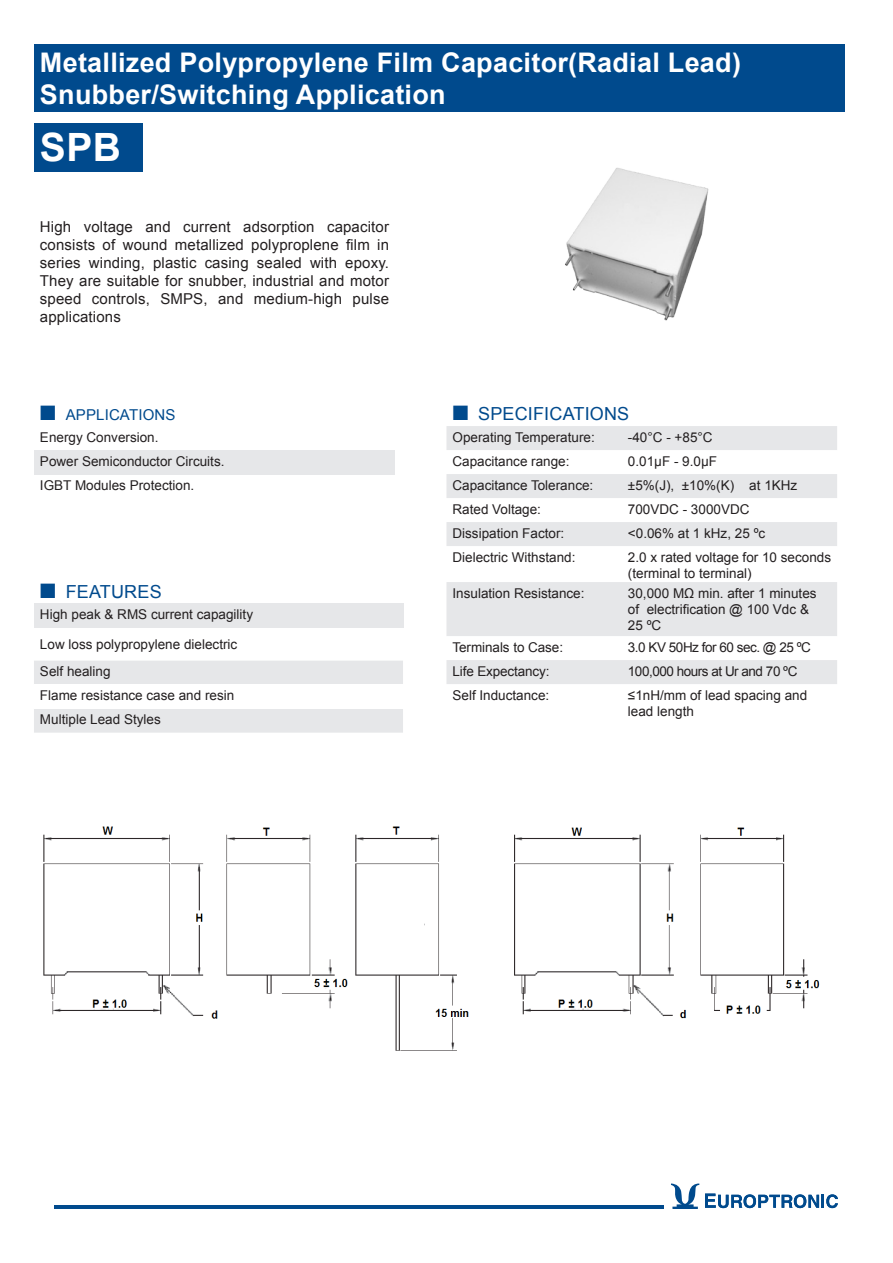
<style>
.page{position:relative;width:893px;height:1263px;background:#fff}
.page>*{position:absolute;margin:0;border:0;box-sizing:border-box;transform-origin:0 0}
.t1{font:700 39px "Arial";color:#fff}
.t2{font:700 27px/32.4px "Arial";letter-spacing:.01em;color:#fff}
.t3{font:18px "Arial";letter-spacing:.01em;color:#004a8d}
.t4{font:15px/18px "Arial";letter-spacing:.01em;color:#231f20;text-align:justify}
.t5{font:15px "Arial";letter-spacing:.01em;color:#004a8d}
.t6{font:13.5px/16.2px "Arial";color:#231f20}
.t7{font:13.5px "Arial";letter-spacing:-.035em;color:#231f20}
.s1{font-family:"Lucida Console";font-size:27px}
</style>
<div class="page">
<svg style="left:671px;top:1183px;width:28px;height:26px"></svg>
<svg style="left:705px;top:1193px;width:133px;height:15px"></svg>
<hr style="left:54px;top:1205px;width:609px;height:3px;background:#004a8d">
<div style="left:34px;top:44px;width:810px;height:68px;background:#004a8d"></div>
<div style="left:34px;top:124px;width:108px;height:48px;background:#004a8d"></div>
<svg style="left:34px;top:474px;width:360px;height:1px"></svg>
<div style="left:34px;top:450px;width:360px;height:24px;background:#e6e7e9"></div>
<div style="left:34px;top:604px;width:369px;height:24px;background:#e6e7e9"></div>
<div style="left:34px;top:661px;width:369px;height:72px;background:#e6e7e9"></div>
<div style="left:34px;top:685px;width:369px;height:24px;background:#fff"></div>
<svg style="left:446px;top:426px;width:391px;height:258px"></svg>
<div style="left:446px;top:582px;width:391px;height:54px;background:#e6e7e9"></div>
<img style="left:565px;top:168px;width:144px;height:153px">
<img style="left:43px;top:826px;width:777px;height:225px">
<h2 class="t2" style="left:40px;top:47px;width:702px">Metallized Polypropylene Film Capacitor(Radial Lead)<br>Snubber/Switching Application</h2>
<h1 class="t1" style="left:40px;top:121px;width:82px">SPB</h1>
<p class="t4" style="left:40px;top:218px;width:351px">High voltage and current adsorption capacitor consists of wound metallized polyproplene film in series winding, plastic casing sealed with epoxy.<br>They are suitable for snubber, industrial and motor speed controls, SMPS, and medium-high pulse applications</p>
<p class="t5" style="left:40px;top:405px;width:137px"><span class="s1">■</span> APPLICATIONS</p>
<p class="t6" style="left:40px;top:425px;width:186px;line-height:24px">Energy Conversion.<br>Power Semiconductor Circuits.<br>IGBT Modules Protection.</p>
<h3 class="t3" style="left:40px;top:580px;width:123px"><span class="s1">■</span> FEATURES</h3>
<p class="t6" style="left:40px;top:607px;width:215px">High peak &amp; RMS current capagility</p>
<p class="t6" style="left:40px;top:631px;width:199px;line-height:27px">Low loss polypropylene dielectric<br>Self healing</p>
<p class="t6" style="left:40px;top:684px;width:196px;line-height:24px">Flame resistance case and resin<br>Multiple Lead Styles</p>
<h3 class="t3" style="left:452px;top:402px;width:178px"><span class="s1">■</span> SPECIFICATIONS</h3>
<p class="t6" style="left:452px;top:429px;width:144px">Operating Temperature:</p>
<p class="t6" style="left:628px;top:429px;width:86px">-40°C - +85°C</p>
<p class="t6" style="left:452px;top:453px;width:119px">Capacitance range:</p>
<p class="t6" style="left:628px;top:453px;width:91px">0.01μF - 9.0μF</p>
<p class="t6" style="left:452px;top:477px;width:142px">Capacitance Tolerance:</p>
<p class="t6" style="left:628px;top:477px;width:171px">±5%(J), ±10%(K) at 1KHz</p>
<p class="t6" style="left:452px;top:501px;width:90px">Rated Voltage:</p>
<p class="t6" style="left:628px;top:501px;width:123px">700VDC - 3000VDC</p>
<p class="t6" style="left:452px;top:525px;width:113px">Dissipation Factor:</p>
<p class="t6" style="left:628px;top:525px;width:139px">&lt;0.06% at 1 kHz, 25 ºc</p>
<p class="t6" style="left:452px;top:549px;width:125px">Dielectric Withstand:</p>
<p class="t6" style="left:628px;top:549px;width:205px">2.0 x rated voltage for 10 seconds (terminal to terminal)</p>
<p class="t6" style="left:452px;top:585px;width:134px">Insulation Resistance:</p>
<p class="t6" style="left:628px;top:585px;width:190px">30,000 MΩ min. after 1 minutes of electrification @ 100 Vdc &amp;<br>25 ºC</p>
<p class="t6" style="left:452px;top:639px;width:112px">Terminals to Case:</p>
<p class="t7" style="left:628px;top:638px;width:185px">3.0 KV 50Hz for 60 sec. @ 25 ºC</p>
<p class="t6" style="left:452px;top:663px;width:99px">Life Expectancy:</p>
<p class="t7" style="left:628px;top:662px;width:171px">100,000 hours at Ur and 70 ºC</p>
<p class="t6" style="left:452px;top:687px;width:98px">Self Inductance:</p>
<p class="t6" style="left:628px;top:687px;width:181px">≤1nH/mm of lead spacing and lead length</p>
</div>
